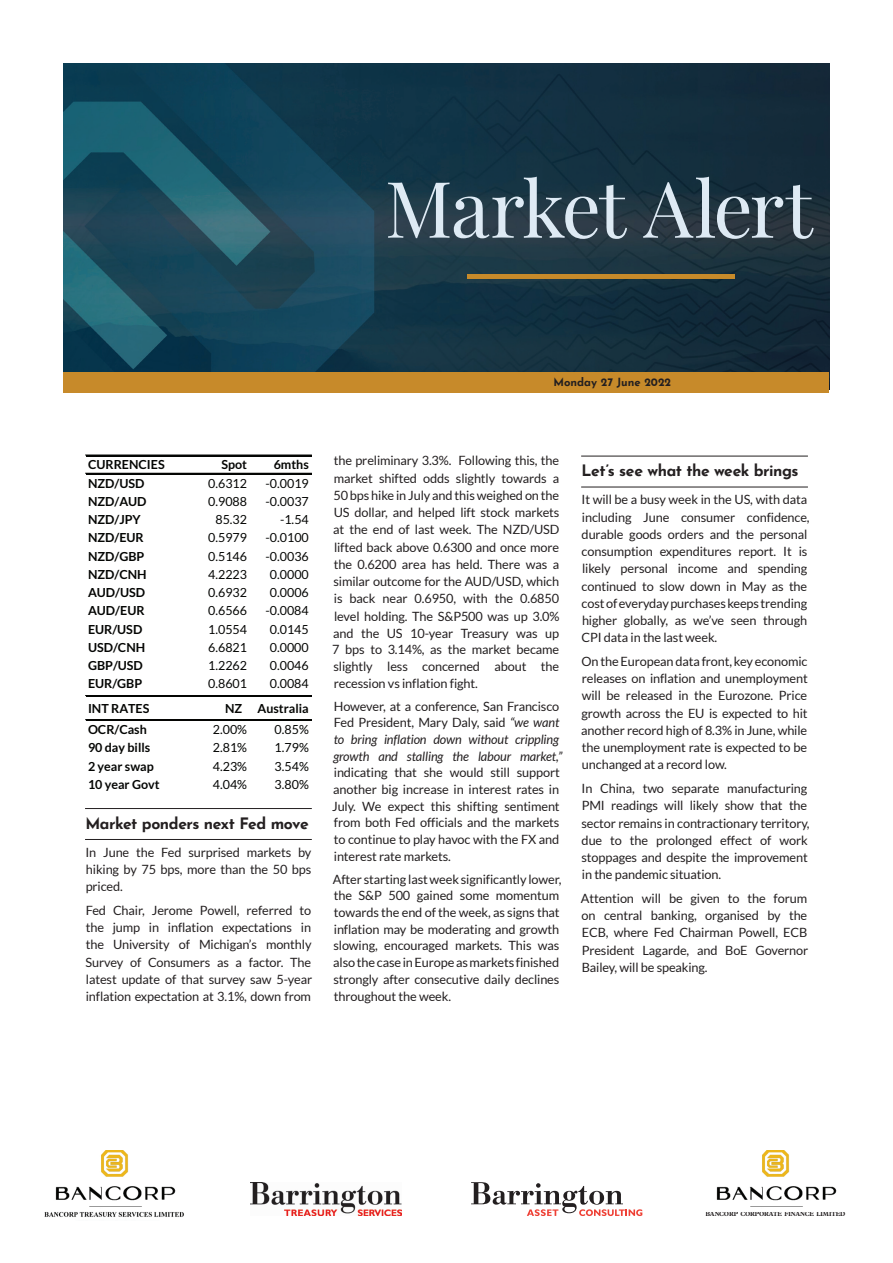
<style>
.page{position:relative;width:893px;height:1263px;background:#fff}
.page>*{position:absolute;margin:0;border:0;box-sizing:border-box;transform-origin:0 0}
.t1{font:78px "Playfair Display";letter-spacing:-.03em;color:#deeaf4}
.t2{font:700 15.75px "Josefin Sans";letter-spacing:-.025em;color:#231f20}
.t3{font:12.75px/17.2px "Lato";letter-spacing:-.01em;color:#231f20;text-align:justify}
.t4{font:italic 12.75px/16.6px "Lato";letter-spacing:-.01em;color:#231f20}
.t5{font:12.45px "Lato";color:#040503}
.t6{font:700 12.45px "Lato";color:#040503}
.t7{font:700 11.25px "Josefin Sans";color:#231f20}
.t8{font:700 6.45px "Plantin Std";letter-spacing:-.01em;color:#231f20;scale:.93 1}
.s1{font-style:normal}
</style>
<div class="page">
<hr style="left:85px;top:808px;width:227px;height:1px;background:#231f20">
<hr style="left:85px;top:839px;width:227px;height:1px;background:#231f20">
<hr style="left:86px;top:455px;width:225px;height:1px;background:#040503">
<hr style="left:86px;top:473px;width:225px;height:1px;background:#040503">
<hr style="left:86px;top:695px;width:225px;height:2px;background:#040503">
<hr style="left:86px;top:719px;width:225px;height:1px;background:#040503">
<hr style="left:86px;top:720px;width:225px;height:1px;background:#040503">
<hr style="left:581px;top:456px;width:227px;height:1px;background:#231f20">
<hr style="left:581px;top:487px;width:227px;height:1px;background:#231f20">
<img style="left:44px;top:1150px;width:140px;height:67px">
<img style="left:251px;top:1182px;width:151px;height:33px">
<img style="left:716px;top:1150px;width:121px;height:57px">
<img style="left:64px;top:64px;width:765px;height:308px">
<div style="left:64px;top:372px;width:765px;height:21px;background:#c78a2a"></div>
<hr style="left:467px;top:275px;width:268px;height:4px;background:#c78a2a">
<svg style="left:471px;top:1182px;width:171px;height:34px"></svg>
<h1 class="t1" style="left:385px;top:148px;width:429px">Market Alert</h1>
<p class="t7" style="left:553px;top:372px;width:119px">Monday 27 June 2022</p>
<p class="t6" style="left:88px;top:458px;width:78px">CURRENCIES</p>
<p class="t6" style="left:221px;top:458px;width:27px">Spot</p>
<p class="t6" style="left:274px;top:458px;width:37px">6mths</p>
<p class="t6" style="left:88px;top:476px;width:58px">NZD/USD</p>
<p class="t5" style="left:208px;top:476px;width:40px">0.6312</p>
<p class="t5" style="left:266px;top:476px;width:45px">-0.0019</p>
<p class="t6" style="left:88px;top:494px;width:60px">NZD/AUD</p>
<p class="t5" style="left:208px;top:494px;width:40px">0.9088</p>
<p class="t5" style="left:266px;top:494px;width:45px">-0.0037</p>
<p class="t6" style="left:88px;top:512px;width:54px">NZD/JPY</p>
<p class="t5" style="left:215px;top:513px;width:33px">85.32</p>
<p class="t5" style="left:280px;top:513px;width:30px">-1.54</p>
<p class="t6" style="left:88px;top:531px;width:57px">NZD/EUR</p>
<p class="t5" style="left:208px;top:531px;width:40px">0.5979</p>
<p class="t5" style="left:266px;top:531px;width:45px">-0.0100</p>
<p class="t6" style="left:88px;top:549px;width:58px">NZD/GBP</p>
<p class="t5" style="left:208px;top:549px;width:40px">0.5146</p>
<p class="t5" style="left:266px;top:549px;width:45px">-0.0036</p>
<p class="t6" style="left:88px;top:567px;width:60px">NZD/CNH</p>
<p class="t5" style="left:208px;top:567px;width:40px">4.2223</p>
<p class="t5" style="left:270px;top:567px;width:40px">0.0000</p>
<p class="t6" style="left:88px;top:585px;width:59px">AUD/USD</p>
<p class="t5" style="left:208px;top:586px;width:40px">0.6932</p>
<p class="t5" style="left:270px;top:586px;width:40px">0.0006</p>
<p class="t6" style="left:88px;top:604px;width:58px">AUD/EUR</p>
<p class="t5" style="left:208px;top:604px;width:40px">0.6566</p>
<p class="t5" style="left:266px;top:604px;width:45px">-0.0084</p>
<p class="t6" style="left:88px;top:622px;width:56px">EUR/USD</p>
<p class="t5" style="left:208px;top:622px;width:40px">1.0554</p>
<p class="t5" style="left:270px;top:622px;width:40px">0.0145</p>
<p class="t6" style="left:88px;top:640px;width:59px">USD/CNH</p>
<p class="t5" style="left:208px;top:640px;width:40px">6.6821</p>
<p class="t5" style="left:270px;top:640px;width:40px">0.0000</p>
<p class="t6" style="left:88px;top:658px;width:56px">GBP/USD</p>
<p class="t5" style="left:208px;top:658px;width:40px">1.2262</p>
<p class="t5" style="left:270px;top:658px;width:40px">0.0046</p>
<p class="t6" style="left:88px;top:676px;width:56px">EUR/GBP</p>
<p class="t5" style="left:208px;top:677px;width:40px">0.8601</p>
<p class="t5" style="left:270px;top:677px;width:40px">0.0084</p>
<p class="t6" style="left:88px;top:701px;width:63px">INT RATES</p>
<p class="t6" style="left:225px;top:701px;width:85px">NZ Australia</p>
<p class="t6" style="left:88px;top:722px;width:60px">OCR/Cash</p>
<p class="t5" style="left:213px;top:723px;width:36px">2.00%</p>
<p class="t5" style="left:275px;top:723px;width:36px">0.85%</p>
<p class="t6" style="left:88px;top:741px;width:64px">90 day bills</p>
<p class="t5" style="left:213px;top:741px;width:36px">2.81%</p>
<p class="t5" style="left:275px;top:741px;width:36px">1.79%</p>
<p class="t6" style="left:88px;top:759px;width:67px">2 year swap</p>
<p class="t5" style="left:213px;top:759px;width:36px">4.23%</p>
<p class="t5" style="left:275px;top:759px;width:36px">3.54%</p>
<p class="t6" style="left:88px;top:777px;width:73px">10 year Govt</p>
<p class="t5" style="left:213px;top:777px;width:36px">4.04%</p>
<p class="t5" style="left:275px;top:777px;width:36px">3.80%</p>
<p class="t2" style="left:85px;top:809px;width:225px">Market ponders next Fed move</p>
<p class="t3" style="left:85px;top:843px;width:227px">In June the Fed surprised markets by hiking by 75 bps, more than the 50 bps priced.</p>
<p class="t3" style="left:86px;top:901px;width:228px">Fed Chair, Jerome Powell, referred to the jump in inflation expectations in the University of Michigan’s monthly Survey of Consumers as a factor. The latest update of that survey saw 5-year inflation expectation at 3.1%, down from</p>
<p class="t3" style="left:332px;top:452px;width:229px">the preliminary 3.3%. Following this, the market shifted odds slightly towards a 50 bps hike in July and this weighed on the US dollar, and helped lift stock markets at the end of last week. The NZD/USD lifted back above 0.6300 and once more the 0.6200 area has held. There was a similar outcome for the AUD/USD, which is back near 0.6950, with the 0.6850 level holding. The S&amp;P500 was up 3.0% and the US 10-year Treasury was up 7 bps to 3.14%, as the market became slightly less concerned about the recession vs inflation fight.</p>
<p class="t4" style="left:333px;top:698px;width:230px"><span class="s1">However, at a conference, San Francisco Fed President, Mary Daly, said</span> “we want to bring inflation down without crippling growth and stalling the labour market,”</p>
<p class="t3" style="left:332px;top:764px;width:229px;line-height:16.6px">indicating that she would still support another big increase in interest rates in July. We expect this shifting sentiment from both Fed officials and the markets to continue to play havoc with the FX and interest rate markets.</p>
<p class="t3" style="left:333px;top:871px;width:230px;line-height:16.8px;text-align:left">After starting last week significantly lower, the S&amp;P 500 gained some momentum towards the end of the week, as signs that inflation may be moderating and growth slowing, encouraged markets. This was also the case in Europe as markets finished strongly after consecutive daily declines throughout the week.</p>
<p class="t2" style="left:581px;top:457px;width:219px">Let’s see what the week brings</p>
<p class="t3" style="left:581px;top:491px;width:230px;text-align:left">It will be a busy week in the US, with data including June consumer confidence, durable goods orders and the personal consumption expenditures report. It is likely personal income and spending continued to slow down in May as the cost of everyday purchases keeps trending higher globally, as we’ve seen through CPI data in the last week.</p>
<p class="t3" style="left:581px;top:653px;width:228px">On the European data front, key economic releases on inflation and unemployment will be released in the Eurozone. Price growth across the EU is expected to hit another record high of 8.3% in June, while the unemployment rate is expected to be unchanged at a record low.</p>
<p class="t3" style="left:581px;top:780px;width:230px;text-align:left">In China, two separate manufacturing PMI readings will likely show that the sector remains in contractionary territory, due to the prolonged effect of work stoppages and despite the improvement in the pandemic situation.</p>
<p class="t3" style="left:581px;top:890px;width:229px">Attention will be given to the forum on central banking, organised by the ECB, where Fed Chairman Powell, ECB President Lagarde, and BoE Governor Bailey, will be speaking.</p>
<p class="t8" style="left:705px;top:1210px;width:152px">BANCORP CORPORATE FINANCE LIMITED</p>
</div>
